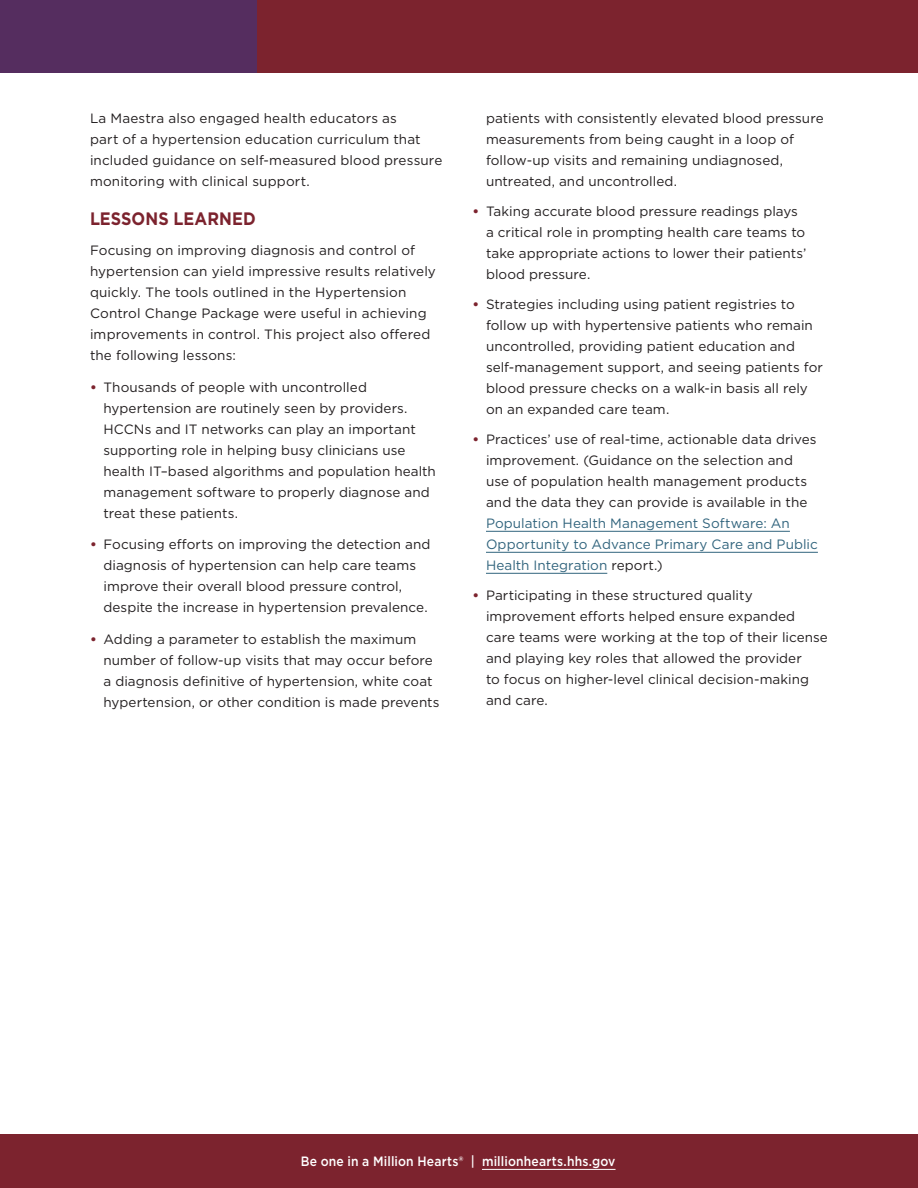
<style>
.page{position:relative;width:918px;height:1188px;background:#fff}
.page>*{position:absolute;margin:0;border:0;box-sizing:border-box;transform-origin:0 0}
.t1{font:700 18px "Gotham";letter-spacing:.005em;color:#7c232e;scale:.9 1}
.t2{font:13.5px/21px "Gotham";letter-spacing:.005em;color:#231f20}
.t3{font:500 13.5px "Gotham";letter-spacing:.015em;color:#fff;scale:.9 1}
.s1{font-weight:700;color:#7c232e}
.s2{color:#31647d}
</style>
<div class="page">
<div style="left:0;top:1134px;width:918px;height:54px;background:#7c232e"></div>
<div style="left:254px;top:0;width:664px;height:73px;background:#7c232e"></div>
<div style="left:0;top:0;width:256px;height:73px;background:#552d5f"></div>
<hr style="left:486px;top:531px;width:304px;height:1px;background:#31647d">
<hr style="left:486px;top:552px;width:332px;height:1px;background:#31647d">
<hr style="left:486px;top:573px;width:121px;height:1px;background:#31647d">
<hr style="left:482px;top:1169px;width:134px;height:1px;background:#fff">
<p class="t2" style="left:90px;top:108px;width:354px">La Maestra also engaged health educators as<br>part of a hypertension education curriculum that included guidance on self-measured blood pressure monitoring with clinical support.</p>
<h2 class="t1" style="left:90px;top:207px;width:186px">LESSONS LEARNED</h2>
<p class="t2" style="left:90px;top:240px;width:347px">Focusing on improving diagnosis and control of hypertension can yield impressive results relatively quickly. The tools outlined in the Hypertension Control Change Package were useful in achieving improvements in control. This project also offered the following lessons:</p>
<p class="t2" style="left:104px;top:376px;width:334px;text-indent:-14px"><span class="s1">•</span> Thousands of people with uncontrolled hypertension are routinely seen by providers.<br>HCCNs and IT networks can play an important supporting role in helping busy clinicians use health IT–based algorithms and population health management software to properly diagnose and treat these patients.</p>
<p class="t2" style="left:104px;top:534px;width:329px;text-indent:-14px"><span class="s1">•</span> Focusing efforts on improving the detection and diagnosis of hypertension can help care teams improve their overall blood pressure control, despite the increase in hypertension prevalence.</p>
<p class="t2" style="left:104px;top:628px;width:338px;text-indent:-14px"><span class="s1">•</span> Adding a parameter to establish the maximum number of follow-up visits that may occur before a diagnosis definitive of hypertension, white coat hypertension, or other condition is made prevents</p>
<p class="t2" style="left:486px;top:108px;width:339px">patients with consistently elevated blood pressure measurements from being caught in a loop of follow-up visits and remaining undiagnosed, untreated, and uncontrolled.</p>
<p class="t2" style="left:486px;top:201px;width:322px;text-indent:-14px"><span class="s1">•</span> Taking accurate blood pressure readings plays a critical role in prompting health care teams to take appropriate actions to lower their patients’ blood pressure.</p>
<p class="t2" style="left:486px;top:294px;width:339px;text-indent:-14px"><span class="s1">•</span> Strategies including using patient registries to follow up with hypertensive patients who remain uncontrolled, providing patient education and self-management support, and seeing patients for blood pressure checks on a walk-in basis all rely on an expanded care team.</p>
<p class="t2" style="left:486px;top:429px;width:333px;text-indent:-14px"><span class="s1">•</span> Practices’ use of real-time, actionable data drives improvement. (Guidance on the selection and use of population health management products and the data they can provide is available in the <span class="s2">Population Health Management Software: An Opportunity to Advance Primary Care and Public Health Integration</span> report.)</p>
<p class="t2" style="left:486px;top:585px;width:343px;text-indent:-14px"><span class="s1">•</span> Participating in these structured quality improvement efforts helped ensure expanded<br>care teams were working at the top of their license and playing key roles that allowed the provider<br>to focus on higher-level clinical decision-making and care.</p>
<p class="t3" style="left:301px;top:1153px;width:351px">Be one in a Million Hearts® | millionhearts.hhs.gov</p>
</div>
